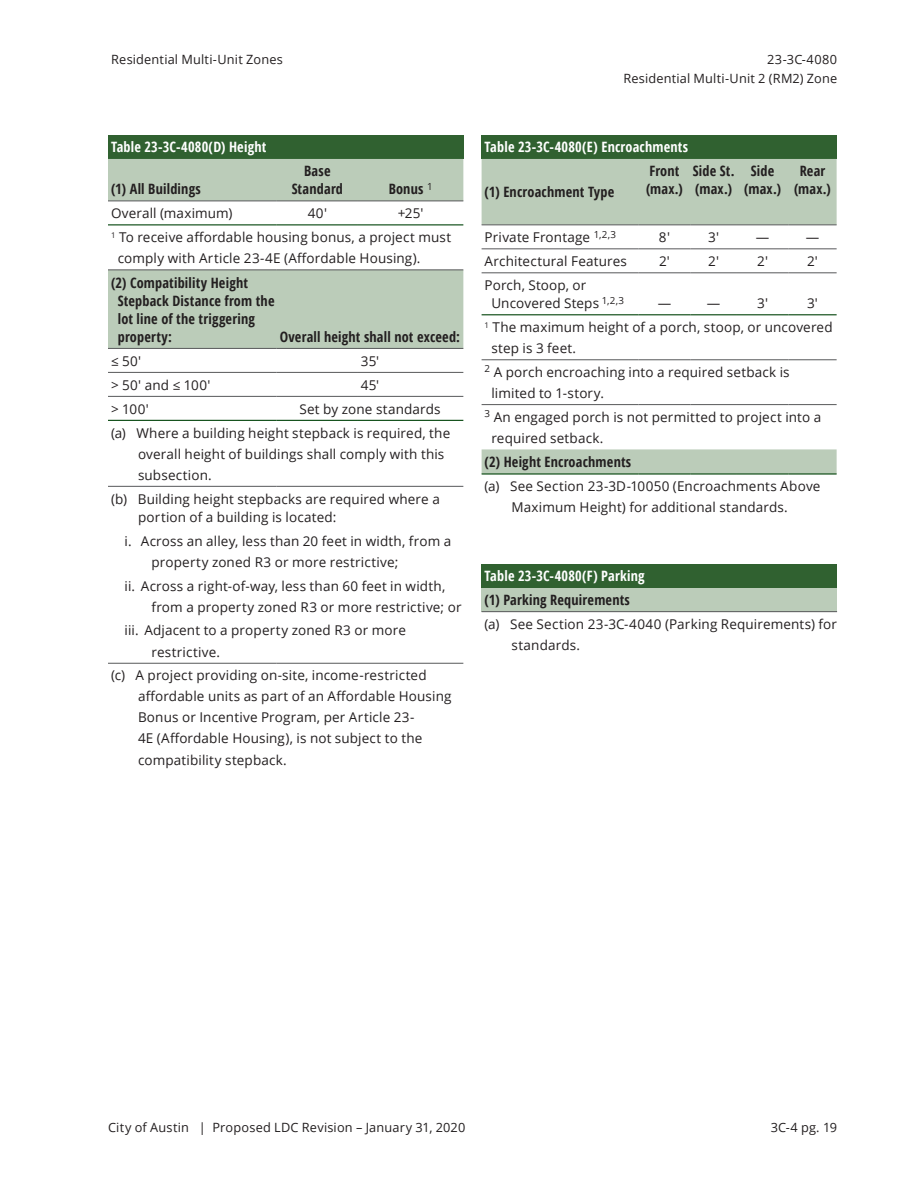
<style>
.page{position:relative;width:918px;height:1188px;background:#fff}
.page>*{position:absolute;margin:0;border:0;box-sizing:border-box;transform-origin:0 0}
.t1{font:700 condensed 14.25px/18px "Open Sans";letter-spacing:.015em;color:#231f20;text-align:center}
.t2{font:700 condensed 14.25px "Open Sans";letter-spacing:.015em;color:#fff}
.t3{font:13.5px/21px "Open Sans";letter-spacing:.01em;color:#231f20}
.t4{font:12.75px/19.5px "Open Sans";letter-spacing:.015em;color:#231f20;text-align:right}
</style>
<div class="page">
<div style="left:108px;top:135px;width:355px;height:24px;background:#306130"></div>
<svg style="left:108px;top:159px;width:355px;height:189px;fill:#bbccb9"></svg>
<svg style="left:108px;top:202px;width:169px;height:218px"></svg>
<hr style="left:108px;top:348px;width:169px;height:1px;background:#57585a">
<hr style="left:108px;top:372px;width:169px;height:1px;background:#57585a">
<hr style="left:277px;top:396px;width:81px;height:1px;background:#57585a">
<hr style="left:358px;top:396px;width:105px;height:1px;background:#57585a">
<hr style="left:277px;top:348px;width:81px;height:1px;background:#57585a">
<hr style="left:358px;top:348px;width:105px;height:1px;background:#57585a">
<hr style="left:277px;top:372px;width:81px;height:1px;background:#57585a">
<hr style="left:358px;top:372px;width:105px;height:1px;background:#57585a">
<hr style="left:108px;top:224px;width:169px;height:1px;background:#04450c">
<hr style="left:277px;top:224px;width:81px;height:1px;background:#04450c">
<hr style="left:358px;top:224px;width:105px;height:1px;background:#04450c">
<hr style="left:108px;top:420px;width:169px;height:1px;background:#04450c">
<hr style="left:277px;top:420px;width:81px;height:1px;background:#04450c">
<hr style="left:358px;top:420px;width:105px;height:1px;background:#04450c">
<hr style="left:108px;top:270px;width:169px;height:1px;background:#57585a">
<hr style="left:277px;top:270px;width:81px;height:1px;background:#57585a">
<hr style="left:358px;top:270px;width:105px;height:1px;background:#57585a">
<hr style="left:108px;top:486px;width:169px;height:1px;background:#57585a">
<hr style="left:277px;top:486px;width:81px;height:1px;background:#57585a">
<hr style="left:358px;top:486px;width:105px;height:1px;background:#57585a">
<hr style="left:358px;top:201px;width:105px;height:1px;background:#57585a">
<hr style="left:108px;top:663px;width:169px;height:1px;background:#57585a">
<hr style="left:277px;top:663px;width:81px;height:1px;background:#57585a">
<hr style="left:358px;top:663px;width:105px;height:1px;background:#57585a">
<hr style="left:108px;top:396px;width:169px;height:1px;background:#57585a">
<hr style="left:108px;top:201px;width:169px;height:1px;background:#57585a">
<hr style="left:277px;top:201px;width:81px;height:1px;background:#57585a">
<div style="left:482px;top:135px;width:355px;height:24px;background:#306130"></div>
<svg style="left:482px;top:159px;width:355px;height:314px"></svg>
<svg style="left:482px;top:226px;width:355px;height:88px"></svg>
<hr style="left:639px;top:273px;width:51px;height:1px;background:#57585a">
<hr style="left:690px;top:273px;width:47px;height:1px;background:#57585a">
<hr style="left:737px;top:273px;width:51px;height:1px;background:#57585a">
<hr style="left:788px;top:273px;width:49px;height:1px;background:#57585a">
<hr style="left:639px;top:225px;width:51px;height:1px;background:#57585a">
<hr style="left:690px;top:225px;width:47px;height:1px;background:#57585a">
<hr style="left:737px;top:225px;width:51px;height:1px;background:#57585a">
<hr style="left:788px;top:225px;width:49px;height:1px;background:#57585a">
<hr style="left:482px;top:473px;width:157px;height:2px;background:#04450c">
<hr style="left:639px;top:473px;width:51px;height:2px;background:#04450c">
<hr style="left:690px;top:473px;width:47px;height:2px;background:#04450c">
<hr style="left:737px;top:473px;width:51px;height:2px;background:#04450c">
<hr style="left:788px;top:473px;width:49px;height:2px;background:#04450c">
<hr style="left:482px;top:314px;width:157px;height:1px;background:#04450c">
<hr style="left:639px;top:314px;width:51px;height:1px;background:#04450c">
<hr style="left:690px;top:314px;width:47px;height:1px;background:#04450c">
<hr style="left:737px;top:314px;width:51px;height:1px;background:#04450c">
<hr style="left:788px;top:314px;width:49px;height:1px;background:#04450c">
<hr style="left:482px;top:360px;width:157px;height:1px;background:#57585a">
<hr style="left:639px;top:360px;width:51px;height:1px;background:#57585a">
<hr style="left:690px;top:360px;width:47px;height:1px;background:#57585a">
<hr style="left:737px;top:360px;width:51px;height:1px;background:#57585a">
<hr style="left:788px;top:360px;width:49px;height:1px;background:#57585a">
<hr style="left:482px;top:273px;width:157px;height:1px;background:#57585a">
<hr style="left:482px;top:404px;width:157px;height:1px;background:#57585a">
<hr style="left:639px;top:404px;width:51px;height:1px;background:#57585a">
<hr style="left:690px;top:404px;width:47px;height:1px;background:#57585a">
<hr style="left:737px;top:404px;width:51px;height:1px;background:#57585a">
<hr style="left:788px;top:404px;width:49px;height:1px;background:#57585a">
<hr style="left:482px;top:225px;width:157px;height:1px;background:#57585a">
<hr style="left:482px;top:249px;width:157px;height:1px;background:#57585a">
<hr style="left:639px;top:249px;width:51px;height:1px;background:#57585a">
<hr style="left:690px;top:249px;width:47px;height:1px;background:#57585a">
<hr style="left:737px;top:249px;width:51px;height:1px;background:#57585a">
<hr style="left:788px;top:249px;width:49px;height:1px;background:#57585a">
<div style="left:482px;top:564px;width:355px;height:24px;background:#306130"></div>
<div style="left:482px;top:588px;width:355px;height:24px;background:#bbccb9"></div>
<hr style="left:482px;top:611px;width:355px;height:1px;background:#57585a">
<p class="t4" style="left:111px;top:49px;width:173px">Residential Multi-Unit Zones</p>
<p class="t4" style="left:623px;top:49px;width:215px">23-3C-4080<br>Residential Multi-Unit 2 (RM2) Zone</p>
<p class="t2" style="left:111px;top:137px;width:157px">Table 23-3C-4080(D) Height</p>
<p class="t1" style="left:111px;top:180px;width:91px">(1) All Buildings</p>
<p class="t1" style="left:292px;top:162px;width:53px">Base<br>Standard</p>
<p class="t1" style="left:389px;top:180px;width:45px">Bonus <sup>1</sup></p>
<p class="t3" style="left:111px;top:202px;width:123px">Overall (maximum)</p>
<p class="t3" style="left:308px;top:202px;width:21px">40'</p>
<p class="t3" style="left:111px;top:201px;width:342px;line-height:24px;text-indent:287px">+25'<br><sup>1</sup> To receive affordable housing bonus, a project must</p>
<p class="t3" style="left:118px;top:247px;width:304px">comply with Article 23-4E (Affordable Housing).</p>
<p class="t1" style="left:118px;top:273px;width:158px;text-align:left;text-indent:-7px">(2) Compatibility Height<br>Stepback Distance from the lot line of the triggering property:</p>
<p class="t1" style="left:280px;top:327px;width:182px">Overall height shall not exceed:</p>
<p class="t3" style="left:111px;top:350px;width:32px">≤ 50'</p>
<p class="t3" style="left:361px;top:350px;width:20px">35'</p>
<p class="t3" style="left:111px;top:374px;width:101px">&gt; 50' and ≤ 100'</p>
<p class="t3" style="left:361px;top:374px;width:20px">45'</p>
<p class="t3" style="left:111px;top:398px;width:39px">&gt; 100'</p>
<p class="t3" style="left:111px;top:396px;width:341px;line-height:24px;text-indent:188px">Set by zone standards (a) Where a building height stepback is required, the</p>
<p class="t3" style="left:138px;top:443px;width:308px">overall height of buildings shall comply with this subsection.</p>
<p class="t3" style="left:138px;top:489px;width:303px;line-height:18px;text-indent:-27px">(b) Building height stepbacks are required where a portion of a building is located:</p>
<p class="t3" style="left:152px;top:530px;width:301px;text-indent:-27px">i. Across an alley, less than 20 feet in width, from a property zoned R3 or more restrictive;</p>
<p class="t3" style="left:152px;top:575px;width:312px;text-indent:-27px">ii. Across a right-of-way, less than 60 feet in width, from a property zoned R3 or more restrictive; or</p>
<p class="t3" style="left:152px;top:620px;width:256px;text-indent:-27px">iii. Adjacent to a property zoned R3 or more restrictive.</p>
<p class="t3" style="left:138px;top:665px;width:315px;text-indent:-27px">(c) A project providing on-site, income-restricted affordable units as part of an Affordable Housing Bonus or Incentive Program, per Article 23-<br>4E (Affordable Housing), is not subject to the compatibility stepback.</p>
<p class="t2" style="left:485px;top:137px;width:205px">Table 23-3C-4080(E) Encroachments</p>
<p class="t1" style="left:485px;top:183px;width:131px">(1) Encroachment Type</p>
<p class="t1" style="left:646px;top:162px;width:38px;text-align:left">Front (max.)</p>
<p class="t1" style="left:693px;top:162px;width:43px;text-align:left">Side St. (max.)</p>
<p class="t1" style="left:744px;top:162px;width:38px">Side (max.)</p>
<p class="t1" style="left:794px;top:162px;width:38px">Rear (max.)</p>
<p class="t3" style="left:485px;top:226px;width:133px">Private Frontage <sup>1,2,3</sup></p>
<p class="t3" style="left:659px;top:226px;width:13px">8'</p>
<p class="t3" style="left:708px;top:226px;width:12px">3'</p>
<p class="t3" style="left:756px;top:226px;width:15px">—</p>
<p class="t3" style="left:806px;top:226px;width:15px">—</p>
<p class="t3" style="left:485px;top:250px;width:144px">Architectural Features</p>
<p class="t3" style="left:659px;top:250px;width:12px">2'</p>
<p class="t3" style="left:708px;top:250px;width:12px">2'</p>
<p class="t3" style="left:757px;top:250px;width:12px">2'</p>
<p class="t3" style="left:807px;top:250px;width:12px">2'</p>
<p class="t3" style="left:491px;top:276px;width:134px;line-height:18px;text-indent:-7px">Porch, Stoop, or<br>Uncovered Steps <sup>1,2,3</sup></p>
<p class="t3" style="left:485px;top:291px;width:350px;line-height:24px;text-indent:323px">3'<br><sup>1</sup> The maximum height of a porch, stoop, or uncovered</p>
<p class="t3" style="left:485px;top:336px;width:307px;line-height:23.9px;text-indent:7px">step is 3 feet.<br><sup>2</sup> A porch encroaching into a required setback is</p>
<p class="t3" style="left:485px;top:381px;width:338px;line-height:23.9px;text-indent:7px">limited to 1-story.<br><sup>3</sup> An engaged porch is not permitted to project into a</p>
<p class="t3" style="left:491px;top:427px;width:114px">required setback.</p>
<p class="t1" style="left:485px;top:453px;width:148px">(2) Height Encroachments</p>
<p class="t3" style="left:485px;top:475px;width:337px;text-align:center">(a) See Section 23-3D-10050 (Encroachments Above<br>Maximum Height) for additional standards.</p>
<p class="t3" style="left:658px;top:292px;width:15px">—</p>
<p class="t3" style="left:707px;top:292px;width:15px">—</p>
<p class="t3" style="left:757px;top:292px;width:12px">3'</p>
<p class="t2" style="left:485px;top:566px;width:162px">Table 23-3C-4080(F) Parking</p>
<p class="t1" style="left:485px;top:591px;width:147px">(1) Parking Requirements</p>
<p class="t3" style="left:512px;top:613px;width:327px;text-indent:-27px">(a) See Section 23-3C-4040 (Parking Requirements) for standards.</p>
<p class="t4" style="left:108px;top:1118px;width:359px">City of Austin | Proposed LDC Revision – January 31, 2020</p>
<p class="t4" style="left:771px;top:1118px;width:68px">3C-4 pg. 19</p>
</div>
